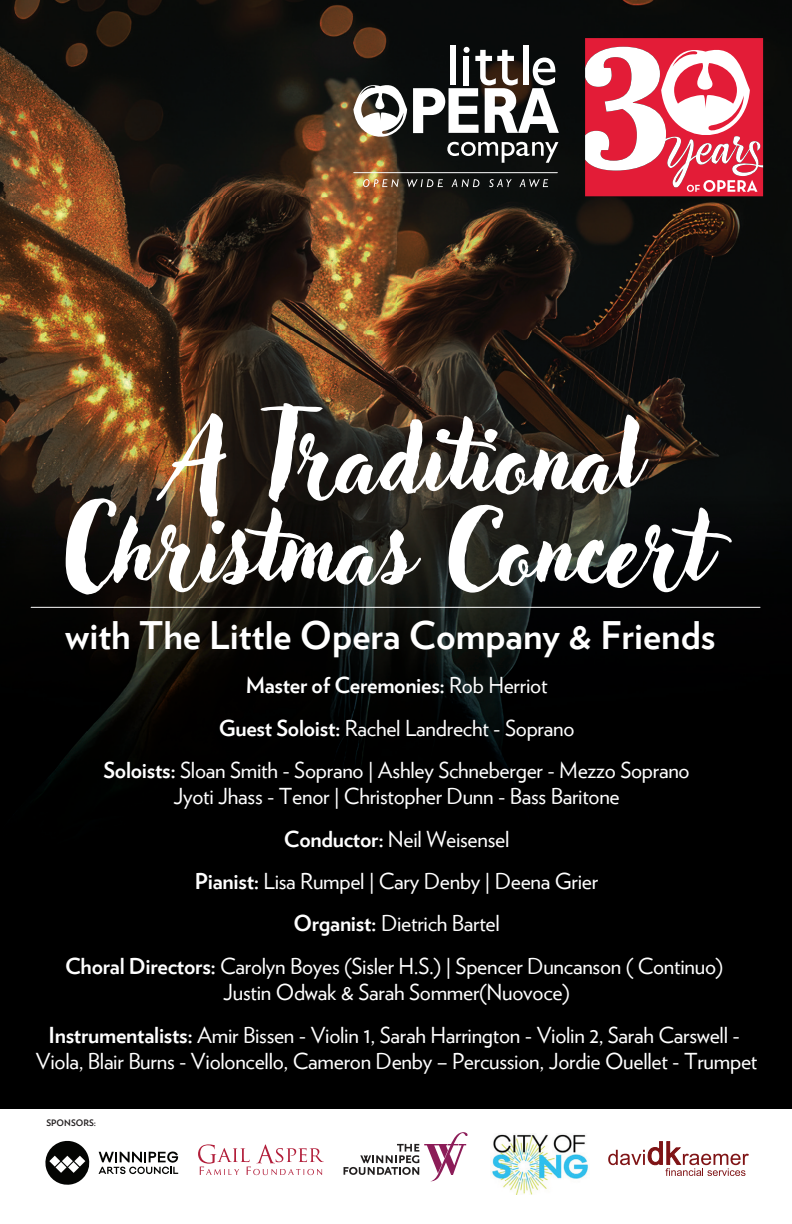
<style>
.page{position:relative;width:792px;height:1224px;background:#fff}
.page>*{position:absolute;margin:0;border:0;box-sizing:border-box;transform-origin:0 0}
.t1{font:96px "Adlery Pro";color:#fff}
.t2{font:700 38px "Verlag";color:#fff}
.t3{font:22px/42.4px "Verlag";letter-spacing:-.015em;color:#fff;text-align:center}
.t4{font:700 9px "Verlag";color:#231f20}
.s1{font-weight:700}
</style>
<div class="page">
<img style="left:0;top:0;width:792px;height:1109px">
<svg style="left:363px;top:179px;width:36px;height:8px"></svg>
<svg style="left:407px;top:179px;width:36px;height:8px"></svg>
<svg style="left:452px;top:179px;width:27px;height:8px"></svg>
<svg style="left:489px;top:179px;width:23px;height:8px"></svg>
<svg style="left:519px;top:179px;width:29px;height:8px"></svg>
<div style="left:450px;top:45px;width:5px;height:40px;background:#fff"></div>
<div style="left:523px;top:45px;width:5px;height:40px;background:#fff"></div>
<svg style="left:413px;top:47px;width:146px;height:86px"></svg>
<svg style="left:447px;top:142px;width:111px;height:21px"></svg>
<svg style="left:353px;top:80px;width:54px;height:66px"></svg>
<hr style="left:354px;top:172px;width:203px;height:1px;background:#fff">
<svg style="left:585px;top:38px;width:178px;height:158px"></svg>
<hr style="left:31px;top:607px;width:729px;height:1px;background:#fff">
<img style="left:490px;top:1134px;width:98px;height:61px">
<svg style="left:608px;top:1141px;width:141px;height:35px"></svg>
<svg style="left:344px;top:1132px;width:124px;height:49px"></svg>
<svg style="left:198px;top:1144px;width:126px;height:31px"></svg>
<svg style="left:45px;top:1141px;width:45px;height:44px"></svg>
<svg style="left:99px;top:1151px;width:79px;height:23px"></svg>
<h1 class="t1" style="left:173px;top:402px;width:466px">A Traditional</h1>
<h1 class="t1" style="left:63px;top:493px;width:646px">Christmas Concert</h1>
<h2 class="t2" style="left:65px;top:606px;width:652px">with The Little Opera Company &amp; Friends</h2>
<p class="t3" style="left:103px;top:663px;width:588px"><span class="s1">Master of Ceremonies:</span> Rob Herriot<br><span class="s1">Guest Soloist:</span> Rachel Landrecht - Soprano<br><span class="s1">Soloists:</span> Sloan Smith - Soprano | Ashley Schneberger - Mezzo Soprano</p>
<p class="t3" style="left:65px;top:774px;width:660px">Jyoti Jhass - Tenor | Christopher Dunn - Bass Baritone<br><span class="s1">Conductor:</span> Neil Weisensel<br><span class="s1">Pianist:</span> Lisa Rumpel | Cary Denby | Deena Grier<br><span class="s1">Organist:</span> Dietrich Bartel<br><span class="s1">Choral Directors:</span> Carolyn Boyes (Sisler H.S.) | Spencer Duncanson ( Continuo)</p>
<p class="t3" style="left:49px;top:970px;width:693px">Justin Odwak &amp; Sarah Sommer(Nuovoce)<br><span class="s1">Instrumentalists:</span> Amir Bissen - Violin 1, Sarah Harrington - Violin 2, Sarah Carswell -</p>
<p class="t3" style="left:36px;top:1039px;width:723px">Viola, Blair Burns - Violoncello, Cameron Denby – Percussion, Jordie Ouellet - Trumpet</p>
<p class="t4" style="left:47px;top:1116px;width:51px">SPONSORS:</p>
</div>
